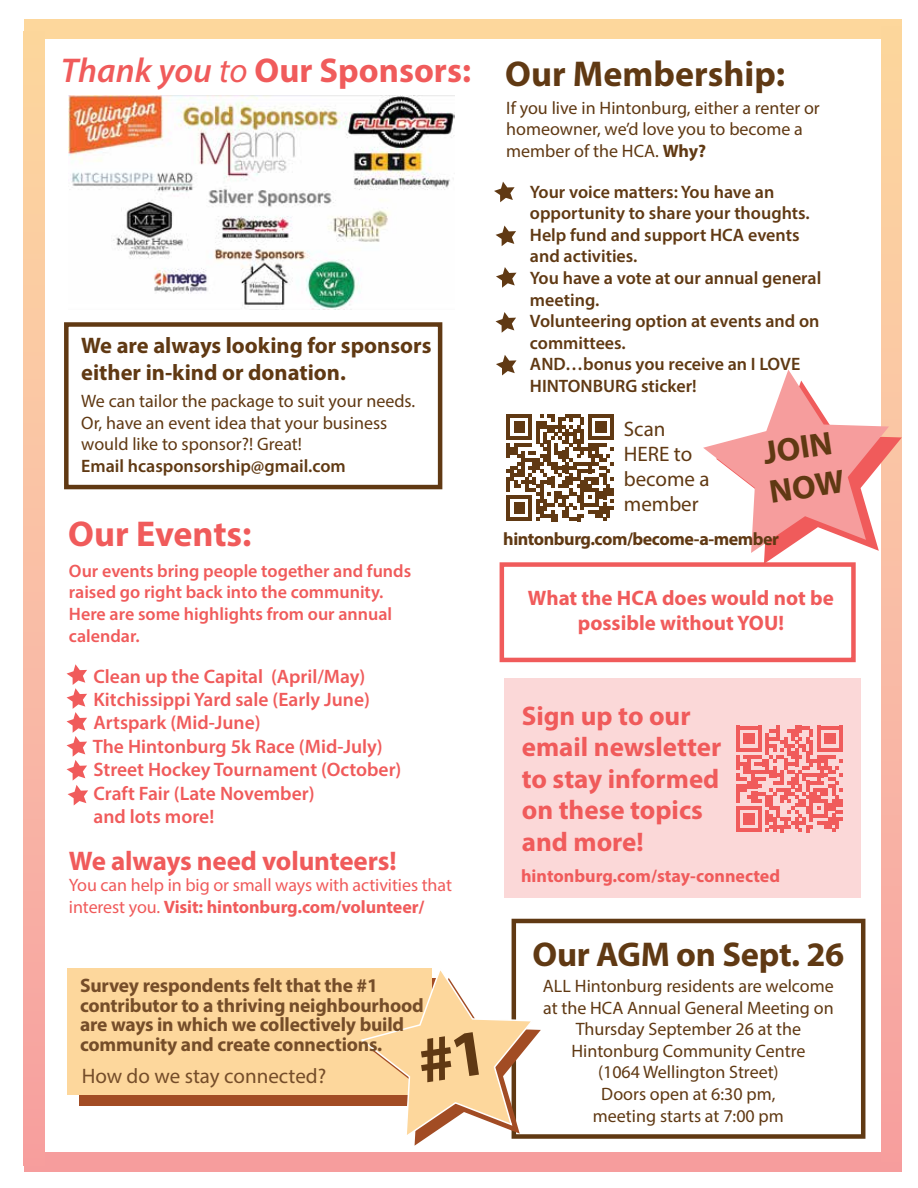
<style>
.page{position:relative;width:918px;height:1188px;background:#fff}
.page>*{position:absolute;margin:0;border:0;box-sizing:border-box;transform-origin:0 0}
.t1{font:700 36px "Myriad Pro";color:#603913}
.t2{font:700 36px "Myriad Pro";color:#f05b5b}
.t3{font:700 34.5px "Myriad Pro";color:#f05b5b}
.t4{font:700 34.5px "Myriad Pro";letter-spacing:-.01em;color:#603913}
.t5{font:700 33px/39.6px "Myriad Pro";color:#603913}
.t6{font:700 27px/31.5px "Myriad Pro";color:#f05b5b}
.t7{font:700 22.5px/27px "Myriad Pro";color:#603913}
.t8{font:700 21px/25.2px "Myriad Pro";color:#f05b5b;text-align:center}
.t9{font:21px/25.2px "Myriad Pro";color:#603913}
.t10{font:21px "Myriad Pro";color:#754d29}
.t11{font:600 19.5px/23.4px "Myriad Pro";color:#f05b5b}
.t12{font:700 19.5px/19.5px "Myriad Pro";letter-spacing:-.01em;color:#754d29}
.t13{font:18px/21.6px "Myriad Pro";color:#603913}
.t14{font:600 18px/21.6px "Myriad Pro";color:#603913}
.t15{font:600 18px/21.6px "Myriad Pro";color:#f05b5b}
.t16{font:18px/21.6px "Myriad Pro";letter-spacing:-.005em;color:#f05b5b}
.t17{font:700 18px "Myriad Pro";letter-spacing:-.025em;color:#603913}
.t18{font:700 18px "Myriad Pro";color:#f05b5b}
.s1{font-weight:600;font-style:italic}
.s2{font-weight:400;font-style:italic}
.s3{font-weight:700}
</style>
<div class="page">
<div style="left:24px;top:19px;width:877px;height:19px;background:#fdd79c"></div>
<div style="left:24px;top:1152px;width:877px;height:19px;background:#f69d9d"></div>
<div style="left:500px;top:562px;width:356px;height:100px;background:#fff;border:4px solid #f05b5b"></div>
<svg style="left:881px;top:38px;width:20px;height:1114px"></svg>
<div style="left:24px;top:31px;width:20px;height:1135px;background:linear-gradient(to bottom,#fcd9a1,#f7a1a3)"></div>
<div style="left:504px;top:678px;width:357px;height:220px;background:#fbd8d8"></div>
<svg style="left:703px;top:370px;width:199px;height:194px"></svg>
<div style="left:79px;top:978px;width:365px;height:128px;background:#a24c24"></div>
<div style="left:67px;top:968px;width:365px;height:126px;background:#fdd79c"></div>
<div style="left:512px;top:919px;width:353px;height:220px;background:#fff;border:4px solid #603913"></div>
<div style="left:64px;top:322px;width:378px;height:167px;background:#fff;border:4px solid #603913"></div>
<img style="left:69px;top:95px;width:385px;height:215px">
<svg style="left:494px;top:182px;width:21px;height:20px"></svg>
<svg style="left:496px;top:226px;width:20px;height:20px"></svg>
<svg style="left:496px;top:267px;width:20px;height:21px"></svg>
<svg style="left:496px;top:312px;width:20px;height:21px"></svg>
<svg style="left:496px;top:355px;width:20px;height:20px"></svg>
<svg style="left:67px;top:664px;width:21px;height:141px"></svg>
<svg style="left:736px;top:726px;width:107px;height:106px"></svg>
<svg style="left:506px;top:414px;width:108px;height:107px"></svg>
<svg style="left:359px;top:965px;width:182px;height:181px"></svg>
<h2 class="t3" style="left:61px;top:47px;width:412px"><span class="s1">Thank you</span> <span class="s2">to</span> Our Sponsors:</h2>
<p class="t7" style="left:81px;top:331px;width:352px">We are always looking for sponsors either in-kind or donation.</p>
<p class="t13" style="left:81px;top:390px;width:336px">We can tailor the package to suit your needs.<br>Or, have an event idea that your business would like to sponsor?! Great!</p>
<p class="t14" style="left:81px;top:455px;width:266px">Email hcasponsorship@gmail.com</p>
<h1 class="t2" style="left:68px;top:510px;width:185px">Our Events:</h1>
<p class="t15" style="left:69px;top:559px;width:344px">Our events bring people together and funds raised go right back into the community.<br>Here are some highlights from our annual calendar.</p>
<p class="t11" style="left:93px;top:664px;width:310px">Clean up the Capital (April/May)<br>Kitchissippi Yard sale (Early June)<br>Artspark (Mid-June)<br>The Hintonburg 5k Race (Mid-July)<br>Street Hockey Tournament (October)<br>Craft Fair (Late November)<br>and lots more!</p>
<h3 class="t6" style="left:69px;top:844px;width:329px">We always need volunteers!</h3>
<p class="t16" style="left:69px;top:874px;width:385px">You can help in big or small ways with activities that interest you. <span class="s3">Visit: hintonburg.com/volunteer/</span></p>
<p class="t12" style="left:80px;top:975px;width:345px">Survey respondents felt that the #1 contributor to a thriving neighbourhood are ways in which we collectively build community and create connections.</p>
<p class="t10" style="left:82px;top:1063px;width:246px">How do we stay connected?</p>
<h1 class="t1" style="left:505px;top:50px;width:282px">Our Membership:</h1>
<p class="t13" style="left:506px;top:97px;width:315px">If you live in Hintonburg, either a renter or homeowner, we’d love you to become a member of the HCA. <span class="s3">Why?</span></p>
<p class="t14" style="left:503px;top:180px;width:273px">• Your voice matters: You have an</p>
<p class="t14" style="left:503px;top:202px;width:308px">• opportunity to share your thoughts.</p>
<p class="t14" style="left:530px;top:223px;width:271px;text-indent:-27px">• Help fund and support HCA events and activities.</p>
<p class="t14" style="left:530px;top:267px;width:293px;text-indent:-27px">• You have a vote at our annual general meeting.</p>
<p class="t14" style="left:530px;top:310px;width:291px;text-indent:-27px">• Volunteering option at events and on committees.</p>
<p class="t14" style="left:530px;top:353px;width:272px;text-indent:-27px">• AND…bonus you receive an I LOVE<br>HINTONBURG sticker!</p>
<p class="t9" style="left:624px;top:416px;width:87px">Scan<br>HERE to become a member</p>
<h3 class="t5" style="left:761px;top:432px;width:78px;rotate:-8deg">JOIN<br>NOW</h3>
<p class="t17" style="left:503px;top:528px;width:277px">hintonburg.com/become-a-member</p>
<p class="t8" style="left:528px;top:585px;width:307px">What the HCA does would not be possible without YOU!</p>
<h3 class="t6" style="left:522px;top:699px;width:201px">Sign up to our email newsletter to stay informed on these topics and more!</h3>
<p class="t18" style="left:521px;top:864px;width:261px">hintonburg.com/stay-connected</p>
<h2 class="t4" style="left:533px;top:932px;width:313px">Our AGM on Sept. 26</h2>
<p class="t13" style="left:543px;top:975px;width:292px;text-align:center">ALL Hintonburg residents are welcome at the HCA Annual General Meeting on<br>Thursday September 26 at the<br>Hintonburg Community Centre<br>(1064 Wellington Street)<br>Doors open at 6:30 pm,<br>meeting starts at 7:00 pm</p>
</div>
